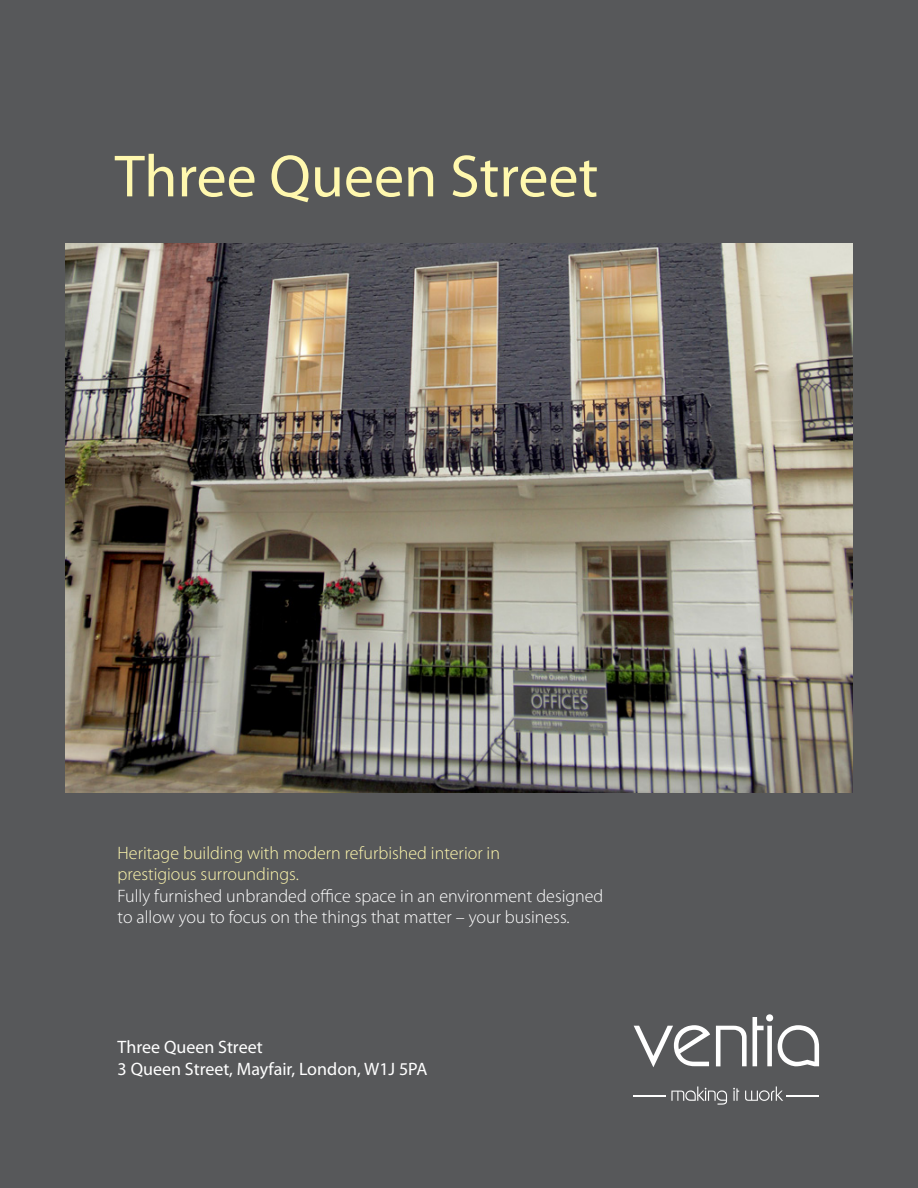
<style>
.page{position:relative;width:918px;height:1188px;background:#57585a}
.page>*{position:absolute;margin:0;border:0;box-sizing:border-box;transform-origin:0 0}
.t1{font:60px "Myriad Pro";color:#fff8ae}
.t2{font:300 18px/21.6px "Myriad Pro";color:#fff}
.t3{font:300 18px/21.6px "Myriad Pro";color:#fff8ae}
.t4{font:18px/21.6px "Myriad Pro";color:#fff}
</style>
<div class="page">
<img style="left:66px;top:243px;width:786px;height:549px">
<svg style="left:634px;top:1025px;width:76px;height:42px"></svg>
<svg style="left:716px;top:1026px;width:31px;height:40px"></svg>
<svg style="left:753px;top:1014px;width:66px;height:52px"></svg>
<hr style="left:633px;top:1095px;width:33px;height:1px;background:#fff">
<svg style="left:671px;top:1086px;width:56px;height:19px"></svg>
<svg style="left:733px;top:1088px;width:6px;height:13px"></svg>
<svg style="left:745px;top:1086px;width:38px;height:15px"></svg>
<hr style="left:786px;top:1095px;width:33px;height:1px;background:#fff">
<p class="t1" style="left:115px;top:139px;width:485px">Three Queen Street</p>
<p class="t3" style="left:118px;top:842px;width:384px">Heritage building with modern refurbished interior in prestigious surroundings.</p>
<p class="t2" style="left:118px;top:885px;width:487px">Fully furnished unbranded office space in an environment designed to allow you to focus on the things that matter – your business.</p>
<p class="t4" style="left:118px;top:1036px;width:311px">Three Queen Street<br>3 Queen Street, Mayfair, London, W1J 5PA</p>
</div>
